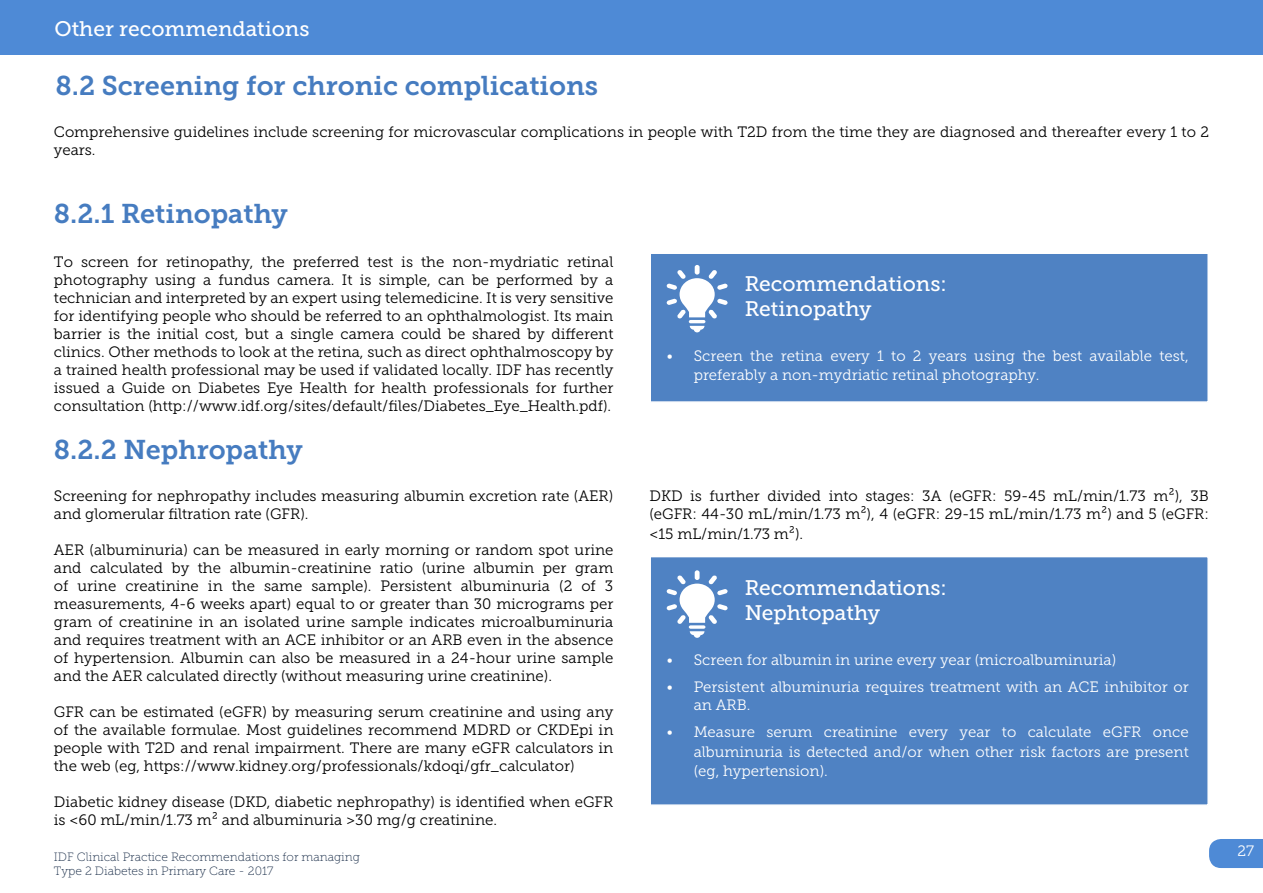
<style>
.page{position:relative;width:1263px;height:893px;background:#fff}
.page>*{position:absolute;margin:0;border:0;box-sizing:border-box;transform-origin:0 0}
.t1{font:27px "Museo Slab 700";color:#467cc0}
.t2{font:21px/25.2px "Museo Slab 500";color:#fff}
.t3{font:15px/18px "Museo Slab 300";color:#000}
.t4{font:15px/19.5px "Museo Slab 300";color:#fff}
.t5{font:12px/14.4px "Museo Slab 100";color:#152945}
</style>
<div class="page">
<div style="left:0;top:0;width:1263px;height:54px;background:#4e8ad6"></div>
<div style="left:1209px;top:839px;width:54px;height:29px;background:#4e8ad6"></div>
<div style="left:649px;top:252px;width:560px;height:151px;background:#4f82c3;border:2px solid #fff"></div>
<hr style="left:689px;top:320px;width:16px;height:3px;background:#fff;border-radius:2px">
<svg style="left:690px;top:326px;width:14px;height:6px"></svg>
<hr style="left:695px;top:265px;width:4px;height:10px;background:#fff;border-radius:2px">
<svg style="left:666px;top:270px;width:62px;height:48px"></svg>
<div style="left:649px;top:556px;width:560px;height:250px;background:#4f82c3;border:2px solid #fff"></div>
<svg style="left:689px;top:625px;width:16px;height:4px"></svg>
<svg style="left:690px;top:631px;width:14px;height:7px"></svg>
<svg style="left:695px;top:570px;width:4px;height:10px"></svg>
<svg style="left:666px;top:575px;width:62px;height:49px"></svg>
<h2 class="t2" style="left:54px;top:17px;width:256px">Other recommendations</h2>
<h1 class="t1" style="left:55px;top:71px;width:544px">8.2 Screening for chronic complications</h1>
<p class="t3" style="left:54px;top:123px;width:1157px">Comprehensive guidelines include screening for microvascular complications in people with T2D from the time they are diagnosed and thereafter every 1 to 2 years.</p>
<h1 class="t1" style="left:54px;top:198px;width:236px">8.2.1 Retinopathy</h1>
<p class="t3" style="left:54px;top:253px;width:561px;text-align:justify">To screen for retinopathy, the preferred test is the non-mydriatic retinal photography using a fundus camera. It is simple, can be performed by a technician and interpreted by an expert using telemedicine. It is very sensitive for identifying people who should be referred to an ophthalmologist. Its main barrier is the initial cost, but a single camera could be shared by different clinics. Other methods to look at the retina, such as direct ophthalmoscopy by a trained health professional may be used if validated locally. IDF has recently issued a Guide on Diabetes Eye Health for health professionals for further consultation (http://www.idf.org/sites/default/files/Diabetes_Eye_Health.pdf).</p>
<h1 class="t1" style="left:54px;top:434px;width:250px">8.2.2 Nephropathy</h1>
<p class="t3" style="left:54px;top:487px;width:561px">Screening for nephropathy includes measuring albumin excretion rate (AER) and glomerular filtration rate (GFR).</p>
<p class="t3" style="left:54px;top:541px;width:561px;text-align:justify">AER (albuminuria) can be measured in early morning or random spot urine and calculated by the albumin-creatinine ratio (urine albumin per gram of urine creatinine in the same sample). Persistent albuminuria (2 of 3 measurements, 4-6 weeks apart) equal to or greater than 30 micrograms per gram of creatinine in an isolated urine sample indicates microalbuminuria and requires treatment with an ACE inhibitor or an ARB even in the absence of hypertension. Albumin can also be measured in a 24-hour urine sample and the AER calculated directly (without measuring urine creatinine).</p>
<p class="t3" style="left:54px;top:703px;width:561px;text-align:justify">GFR can be estimated (eGFR) by measuring serum creatinine and using any of the available formulae. Most guidelines recommend MDRD or CKDEpi in people with T2D and renal impairment. There are many eGFR calculators in the web (eg, https://www.kidney.org/professionals/kdoqi/gfr_calculator)</p>
<p class="t3" style="left:54px;top:793px;width:561px">Diabetic kidney disease (DKD, diabetic nephropathy) is identified when eGFR is &lt;60 mL/min/1.73 m² and albuminuria &gt;30 mg/g creatinine.</p>
<p class="t5" style="left:54px;top:850px;width:307px">IDF Clinical Practice Recommendations for managing<br>Type 2 Diabetes in Primary Care - 2017</p>
<h2 class="t2" style="left:745px;top:271px;width:204px">Recommendations:<br>Retinopathy</h2>
<p class="t4" style="left:694px;top:346px;width:496px;text-indent:-27px">• Screen the retina every 1 to 2 years using the best available test, preferably a non-mydriatic retinal photography.</p>
<p class="t3" style="left:649px;top:487px;width:561px">DKD is further divided into stages: 3A (eGFR: 59-45 mL/min/1.73 m²), 3B (eGFR: 44-30 mL/min/1.73 m²), 4 (eGFR: 29-15 mL/min/1.73 m²) and 5 (eGFR:</p>
<p class="t3" style="left:649px;top:524px;width:155px">&lt;15 mL/min/1.73 m²).</p>
<h2 class="t2" style="left:745px;top:575px;width:204px">Recommendations:<br>Nephtopathy</h2>
<p class="t4" style="left:667px;top:650px;width:451px">• Screen for albumin in urine every year (microalbuminuria)</p>
<p class="t4" style="left:694px;top:678px;width:497px;line-height:18px;text-indent:-27px">• Persistent albuminuria requires treatment with an ACE inhibitor or an ARB.</p>
<p class="t4" style="left:694px;top:722px;width:497px;text-align:justify;text-indent:-27px">• Measure serum creatinine every year to calculate eGFR once albuminuria is detected and/or when other risk factors are present (eg, hypertension).</p>
<p class="t4" style="left:1237px;top:841px;width:18px">27</p>
</div>
